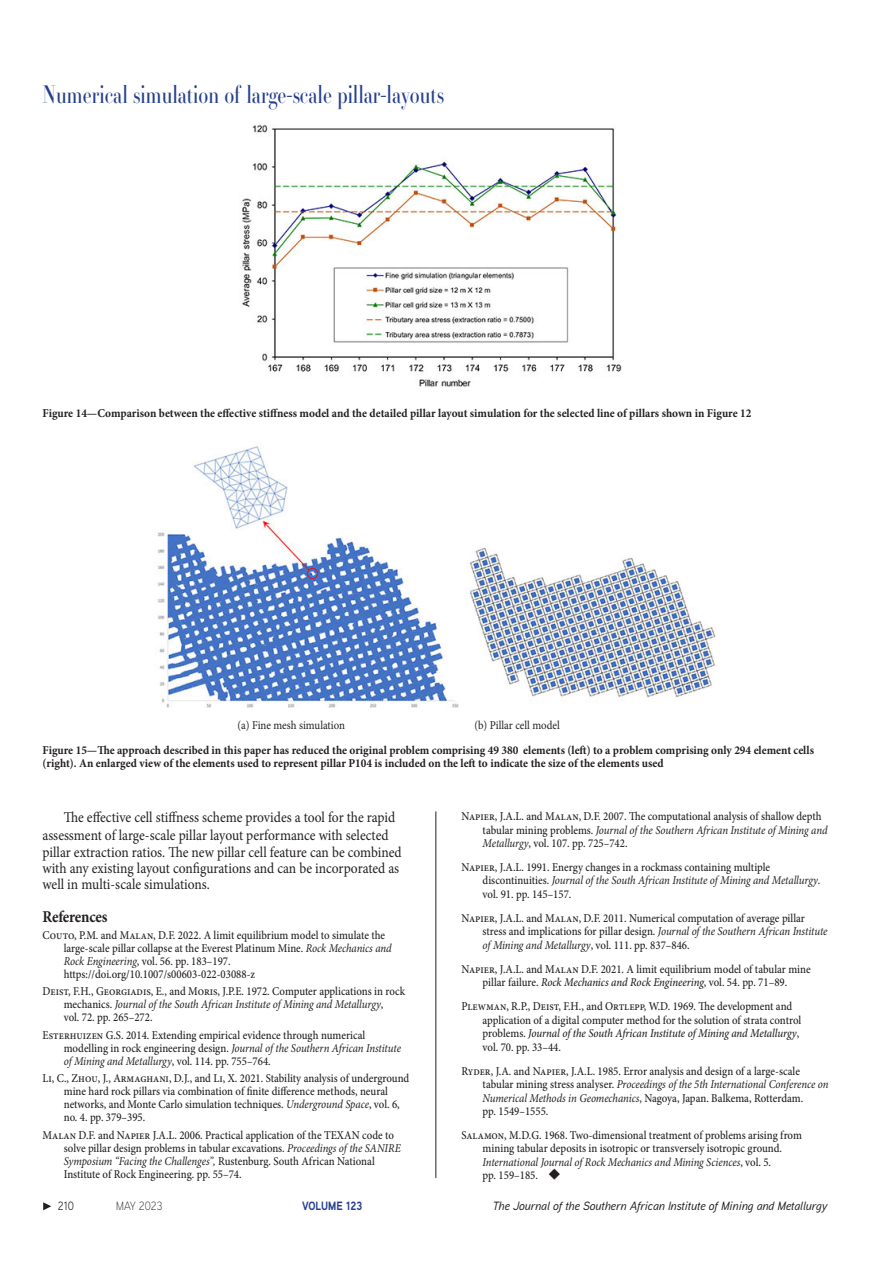
<style>
.page{position:relative;width:893px;height:1263px;background:#fff}
.page>*{position:absolute;margin:0;border:0;box-sizing:border-box;transform-origin:0 0}
.t1{font:24px "Essonnes Headline";color:#253f8e;scale:.8 1}
._1st_Level_Header{font:700 16.5px "Minion Pro";letter-spacing:-.015em;color:#231f20;scale:.9 1}
.Body_Copy{font:15px/16.6px "Minion Pro";color:#231f20;scale:.9 1}
.References{font:500 12px/13px "Minion Pro";color:#231f20;scale:.9 1}
.Figure_captions{font:700 12px/13.5px "Minion Pro";color:#231f20;scale:.94 1}
.t2{font:italic 500 12px "Aaux Next";color:#231f20}
.t3{font:12px "Minion Pro";color:#231f20;scale:.9 1}
.t4{font:700 12px "Aaux Next";color:#253f8e;scale:.9 1}
.t5{font:300 12px "Aaux Next";color:#231f20;scale:.9 1}
.t6{font:12px "Aaux Next";color:#231f20;scale:.9 1}
.s1{font-weight:400;font-style:italic}
.s2{font-style:italic}
</style>
<div class="page">
<svg style="left:43px;top:1202px;width:8px;height:8px"></svg>
<img style="left:242px;top:125px;width:380px;height:262px">
<img style="left:158px;top:446px;width:558px;height:262px">
<hr style="left:436px;top:811px;width:1px;height:367px;background:#231f20">
<h1 class="t1" style="left:43px;top:78px;width:503px">Numerical simulation of large-scale pillar-layouts</h1>
<p class="Figure_captions" style="left:43px;top:406px;width:756px">Figure 14—Comparison between the effective stiffness model and the detailed pillar layout simulation for the selected line of pillars shown in Figure 12</p>
<p class="t3" style="left:237px;top:717px;width:121px">(a) Fine mesh simulation</p>
<p class="t3" style="left:474px;top:717px;width:96px">(b) Pillar cell model</p>
<p class="Figure_captions" style="left:43px;top:743px;width:822px">Figure 15—The approach described in this paper has reduced the original problem comprising 49 380 elements (left) to a problem comprising only 294 element cells (right). An enlarged view of the elements used to represent pillar P104 is included on the left to indicate the size of the elements used</p>
<p class="Body_Copy" style="left:43px;top:809px;width:401px;text-indent:21px">The effective cell stiffness scheme provides a tool for the rapid assessment of large-scale pillar layout performance with selected pillar extraction ratios. The new pillar cell feature can be combined with any existing layout configurations and can be incorporated as well in multi-scale simulations.</p>
<p class="_1st_Level_Header" style="left:43px;top:905px;width:74px">References</p>
<p class="References" style="left:64px;top:928px;width:366px;text-indent:-21px">Couto, P.M. and Malan, D.F. 2022. A limit equilibrium model to simulate the large-scale pillar collapse at the Everest Platinum Mine. <span class="s1">Rock Mechanics and Rock Engineering</span>, vol. 56. pp. 183–197. https://doi.org/10.1007/s00603-022-03088-z</p>
<p class="References" style="left:64px;top:985px;width:381px;text-indent:-21px">Deist, F.H., Georgiadis, E., and Moris, J.P.E. 1972. Computer applications in rock mechanics. <span class="s1">Journal of the South African Institute of Mining and Metallurgy</span>,<br>vol. 72. pp. 265–272.</p>
<p class="References" style="left:64px;top:1028px;width:376px;text-indent:-21px">Esterhuizen G.S. 2014. Extending empirical evidence through numerical modelling in rock engineering design. <span class="s1">Journal of the Southern African Institute of Mining and Metallurgy</span>, vol. 114. pp. 755–764.</p>
<p class="References" style="left:64px;top:1072px;width:385px;text-indent:-21px">Li, C., Zhou, J., Armaghani, D.J., and Li, X. 2021. Stability analysis of underground mine hard rock pillars via combination of finite difference methods, neural networks, and Monte Carlo simulation techniques. <span class="s1">Underground Space</span>, vol. 6, no. 4. pp. 379–395.</p>
<p class="References" style="left:64px;top:1128px;width:376px;text-indent:-21px">Malan D.F. and Napier J.A.L. 2006. Practical application of the TEXAN code to solve pillar design problems in tabular excavations. <span class="s1">Proceedings of the SANIRE Symposium “Facing the Challenges”,</span> Rustenburg. South African National Institute of Rock Engineering. pp. 55–74.</p>
<p class="References" style="left:483px;top:810px;width:385px;text-indent:-21px">Napier, J.A.L. and Malan, D.F. 2007. The computational analysis of shallow depth tabular mining problems. <span class="s1">Journal of the Southern African Institute of Mining and<br>Metallurgy</span>, vol. 107. pp. 725–742.</p>
<p class="References" style="left:483px;top:860px;width:377px;line-height:13.5px;text-indent:-21px">Napier, J.A.L. 1991. Energy changes in a rockmass containing multiple discontinuities. <span class="s1">Journal of the South African Institute of Mining and Metallurgy</span>. vol. 91. pp. 145–157.</p>
<p class="References" style="left:483px;top:911px;width:385px;text-indent:-21px">Napier, J.A.L. and Malan, D.F. 2011. Numerical computation of average pillar stress and implications for pillar design. <span class="s1">Journal of the Southern African Institute of Mining and Metallurgy</span>, vol. 111. pp. 837–846.</p>
<p class="References" style="left:461px;top:962px;width:390px;text-align:center">Napier, J.A.L. and Malan D.F. 2021. A limit equilibrium model of tabular mine pillar failure. <span class="s2">Rock Mechanics and Rock Engineering</span>, vol. 54. pp. 71–89.</p>
<p class="References" style="left:483px;top:1000px;width:356px;line-height:13.5px;text-indent:-21px">Plewman, R.P., Deist, F.H., and Ortlepp, W.D. 1969. The development and application of a digital computer method for the solution of strata control problems. <span class="s2">Journal of the South African Institute of Mining and Metallurgy</span>, vol. 70. pp. 33–44.</p>
<p class="References" style="left:483px;top:1064px;width:386px;text-indent:-21px">Ryder, J.A. and Napier, J.A.L. 1985. Error analysis and design of a large-scale tabular mining stress analyser. <span class="s1">Proceedings of the 5th International Conference on Numerical Methods in Geomechanics</span>, Nagoya, Japan. Balkema, Rotterdam.<br>pp. 1549–1555.</p>
<p class="References" style="left:483px;top:1128px;width:356px;text-indent:-21px">Salamon, M.D.G. 1968. Two-dimensional treatment of problems arising from mining tabular deposits in isotropic or transversely isotropic ground.<br><span class="s1">International Journal of Rock Mechanics and Mining Sciences</span>, vol. 5.<br>pp. 159–185. ◆</p>
<p class="t6" style="left:58px;top:1197px;width:19px">210</p>
<p class="t5" style="left:116px;top:1197px;width:53px">MAY 2023</p>
<p class="t4" style="left:302px;top:1197px;width:68px">VOLUME 123</p>
<p class="t2" style="left:493px;top:1197px;width:336px">The Journal of the Southern African Institute of Mining and Metallurgy</p>
</div>
